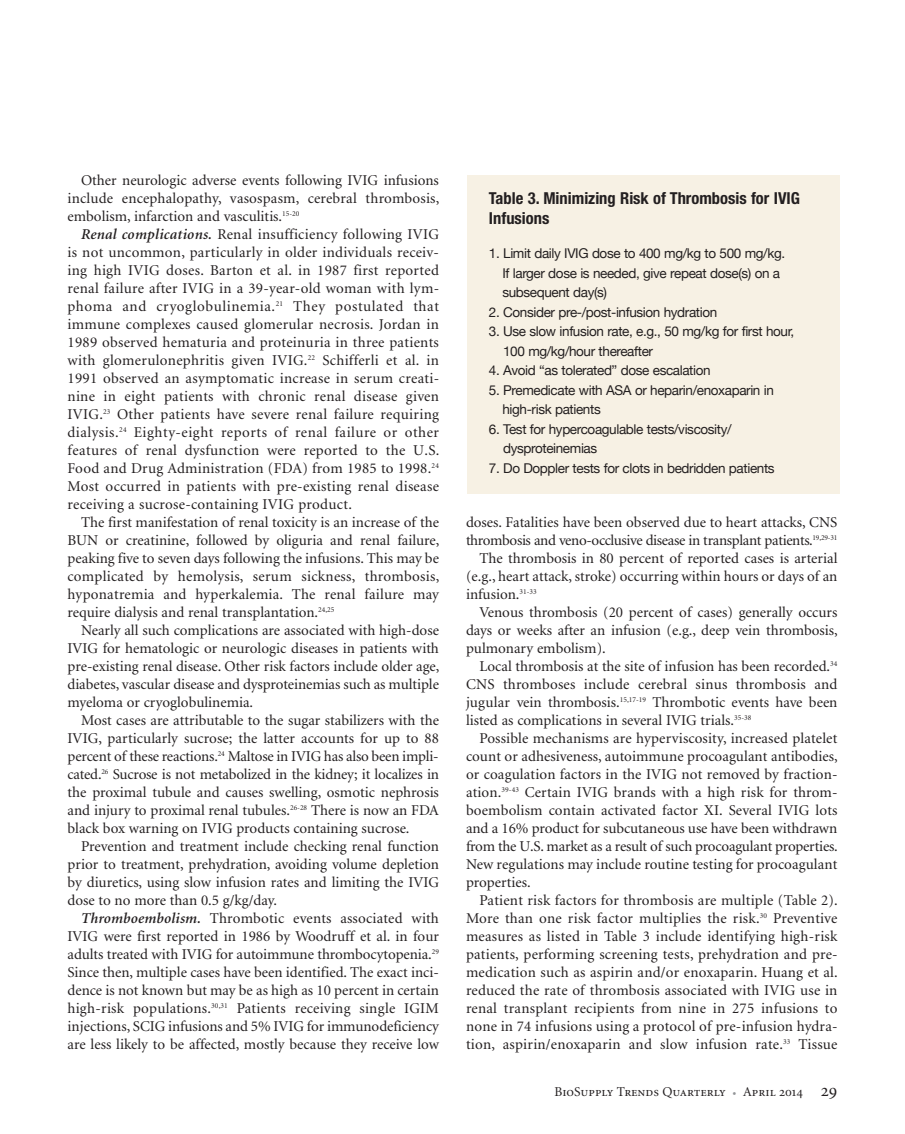
<style>
.page{position:relative;width:905px;height:1134px;background:#fff}
.page>*{position:absolute;margin:0;border:0;box-sizing:border-box;transform-origin:0 0}
.t1{font:700 condensed 16.5px/19.5px "Helvetica Neue";color:#231f20}
.t2{font:15px/18px "Minion";color:#231f20;text-align:justify}
.t3{font:15px "Minion";letter-spacing:-.025em;color:#231f20}
.t4{font:13.5px/19.5px "Helvetica Neue";letter-spacing:-.03em;color:#231f20}
.t5{font:13.5px "Minion Regular SC";color:#231f20}
.s1{font-weight:600;font-style:italic}
.s2{color:#939598}
.s3{font-size:18px}
</style>
<div class="page">
<div style="left:467px;top:175px;width:372px;height:318px;background:#f7f1e4"></div>
<p class="t2" style="left:68px;top:172px;width:373px;text-indent:13px">Other neurologic adverse events following IVIG infusions include encephalopathy, vasospasm, cerebral thrombosis, embolism, infarction and vasculitis.<sup>15-20</sup></p>
<p class="t2" style="left:67px;top:226px;width:373px;text-indent:14px"><span class="s1">Renal complications.</span> Renal insufficiency following IVIG is not uncommon, particularly in older individuals receiv&shy;ing high IVIG doses. Barton et al. in 1987 first reported renal failure after IVIG in a 39-year-old woman with lym&shy;phoma and cryoglobulinemia.<sup>21</sup> They postulated that immune complexes caused glomerular necrosis. Jordan in 1989 observed hematuria and proteinuria in three patients with glomerulonephritis given IVIG.<sup>22</sup> Schifferli et al. in 1991 observed an asymptomatic increase in serum creati&shy;nine in eight patients with chronic renal disease given IVIG.<sup>23</sup> Other patients have severe renal failure requiring dialysis.<sup>24</sup> Eighty-eight reports of renal failure or other features of renal dysfunction were reported to the U.S.<br>Food and Drug Administration (FDA) from 1985 to 1998.<sup>24<br></sup>Most occurred in patients with pre-existing renal disease receiving a sucrose-containing IVIG product.</p>
<p class="t2" style="left:68px;top:514px;width:373px;text-indent:13px">The first manifestation of renal toxicity is an increase of the BUN or creatinine, followed by oliguria and renal failure, peaking five to seven days following the infusions. This may be complicated by hemolysis, serum sickness, thrombosis, hyponatremia and hyperkalemia. The renal failure may require dialysis and renal transplantation.<sup>24,25</sup></p>
<p class="t2" style="left:67px;top:622px;width:373px;text-indent:14px">Nearly all such complications are associated with high-dose IVIG for hematologic or neurologic diseases in patients with pre-existing renal disease. Other risk factors include older age, diabetes, vascular disease and dysproteinemias such as multiple myeloma or cryoglobulinemia.</p>
<p class="t2" style="left:67px;top:712px;width:373px;text-indent:14px">Most cases are attributable to the sugar stabilizers with the IVIG, particularly sucrose; the latter accounts for up to 88 percent of these reactions.<sup>24</sup> Maltose in IVIG has also been impli&shy;cated.<sup>26</sup> Sucrose is not metabolized in the kidney; it localizes in the proximal tubule and causes swelling, osmotic nephrosis and injury to proximal renal tubules.<sup>26-28</sup> There is now an FDA black box warning on IVIG products containing sucrose.</p>
<p class="t2" style="left:67px;top:838px;width:373px;text-indent:14px">Prevention and treatment include checking renal function prior to treatment, prehydration, avoiding volume depletion by diuretics, using slow infusion rates and limiting the IVIG dose to no more than 0.5 g/kg/day.</p>
<p class="t2" style="left:67px;top:910px;width:373px;text-indent:13px"><span class="s1">Thromboembolism.</span> Thrombotic events associated with IVIG were first reported in 1986 by Woodruff et al. in four adults treated with IVIG for autoimmune thrombocytopenia.<sup>29<br></sup>Since then, multiple cases have been identified. The exact inci&shy;dence is not known but may be as high as 10 percent in certain high-risk populations.<sup>30,31</sup> Patients receiving single IGIM injections, SCIG infusions and 5% IVIG for immunodeficiency are less likely to be affected, mostly because they receive low</p>
<p class="t1" style="left:489px;top:187px;width:312px">Table 3. Minimizing Risk of Thrombosis for IVIG<br>Infusions</p>
<p class="t4" style="left:502px;top:244px;width:284px;text-indent:-13px">1. Limit daily IVIG dose to 400 mg/kg to 500 mg/kg.<br>If larger dose is needed, give repeat dose(s) on a subsequent day(s)</p>
<p class="t4" style="left:489px;top:302px;width:230px">2. Consider pre-/post-infusion hydration</p>
<p class="t4" style="left:503px;top:322px;width:293px;text-indent:-14px">3. Use slow infusion rate, e.g., 50 mg/kg for first hour,<br>100 mg/kg/hour thereafter</p>
<p class="t4" style="left:489px;top:361px;width:223px">4. Avoid “as tolerated” dose escalation</p>
<p class="t4" style="left:502px;top:380px;width:273px;text-indent:-13px">5. Premedicate with ASA or heparin/enoxaparin in high-risk patients</p>
<p class="t4" style="left:503px;top:419px;width:230px;text-indent:-14px">6. Test for hypercoagulable tests/viscosity/ dysproteinemias</p>
<p class="t4" style="left:489px;top:458px;width:287px">7. Do Doppler tests for clots in bedridden patients</p>
<p class="t2" style="left:466px;top:514px;width:373px">doses. Fatalities have been observed due to heart attacks, CNS</p>
<p class="t3" style="left:466px;top:534px;width:373px">thrombosis and veno-occlusive disease in transplant patients.<sup>19,29-31</sup></p>
<p class="t2" style="left:479px;top:550px;width:359px">The thrombosis in 80 percent of reported cases is arterial</p>
<p class="t2" style="left:466px;top:568px;width:373px">(e.g., heart attack, stroke) occurring within hours or days of an</p>
<p class="t2" style="left:466px;top:586px;width:72px">infusion.<sup>31-33</sup></p>
<p class="t2" style="left:479px;top:604px;width:359px">Venous thrombosis (20 percent of cases) generally occurs</p>
<p class="t2" style="left:466px;top:622px;width:373px">days or weeks after an infusion (e.g., deep vein thrombosis,</p>
<p class="t2" style="left:466px;top:640px;width:141px">pulmonary embolism).</p>
<p class="t2" style="left:479px;top:658px;width:359px">Local thrombosis at the site of infusion has been recorded.<sup>34</sup></p>
<p class="t2" style="left:466px;top:676px;width:373px">CNS thromboses include cerebral sinus thrombosis and</p>
<p class="t2" style="left:466px;top:694px;width:373px">jugular vein thrombosis.<sup>15,17-19</sup> Thrombotic events have been</p>
<p class="t2" style="left:466px;top:712px;width:287px">listed as complications in several IVIG trials.<sup>35-38</sup></p>
<p class="t2" style="left:479px;top:730px;width:359px">Possible mechanisms are hyperviscosity, increased platelet</p>
<p class="t2" style="left:466px;top:748px;width:373px">count or adhesiveness, autoimmune procoagulant antibodies,</p>
<p class="t2" style="left:466px;top:766px;width:373px">or coagulation factors in the IVIG not removed by fraction-</p>
<p class="t2" style="left:466px;top:784px;width:373px">ation.<sup>39-43</sup> Certain IVIG brands with a high risk for throm-</p>
<p class="t2" style="left:466px;top:802px;width:373px">boembolism contain activated factor XI. Several IVIG lots</p>
<p class="t2" style="left:466px;top:820px;width:373px">and a 16% product for subcutaneous use have been withdrawn</p>
<p class="t2" style="left:466px;top:838px;width:373px">from the U.S. market as a result of such procoagulant properties.</p>
<p class="t2" style="left:466px;top:856px;width:373px">New regulations may include routine testing for procoagulant</p>
<p class="t2" style="left:466px;top:874px;width:66px">properties.</p>
<p class="t2" style="left:479px;top:892px;width:360px">Patient risk factors for thrombosis are multiple (Table 2).</p>
<p class="t2" style="left:466px;top:910px;width:373px">More than one risk factor multiplies the risk.<sup>30</sup> Preventive</p>
<p class="t2" style="left:466px;top:928px;width:373px">measures as listed in Table 3 include identifying high-risk</p>
<p class="t2" style="left:466px;top:946px;width:373px">patients, performing screening tests, prehydration and pre-</p>
<p class="t2" style="left:466px;top:964px;width:373px">medication such as aspirin and/or enoxaparin. Huang et al.</p>
<p class="t2" style="left:466px;top:982px;width:373px">reduced the rate of thrombosis associated with IVIG use in</p>
<p class="t2" style="left:466px;top:1000px;width:373px">renal transplant recipients from nine in 275 infusions to</p>
<p class="t2" style="left:466px;top:1018px;width:373px">none in 74 infusions using a protocol of pre-infusion hydra-</p>
<p class="t2" style="left:466px;top:1036px;width:373px">tion, aspirin/enoxaparin and slow infusion rate.<sup>33</sup> Tissue</p>
<p class="t5" style="left:554px;top:1087px;width:284px">BioSupply Trends Quarterly <span class="s2">•</span> April 2014 <span class="s3">29</span></p>
</div>
